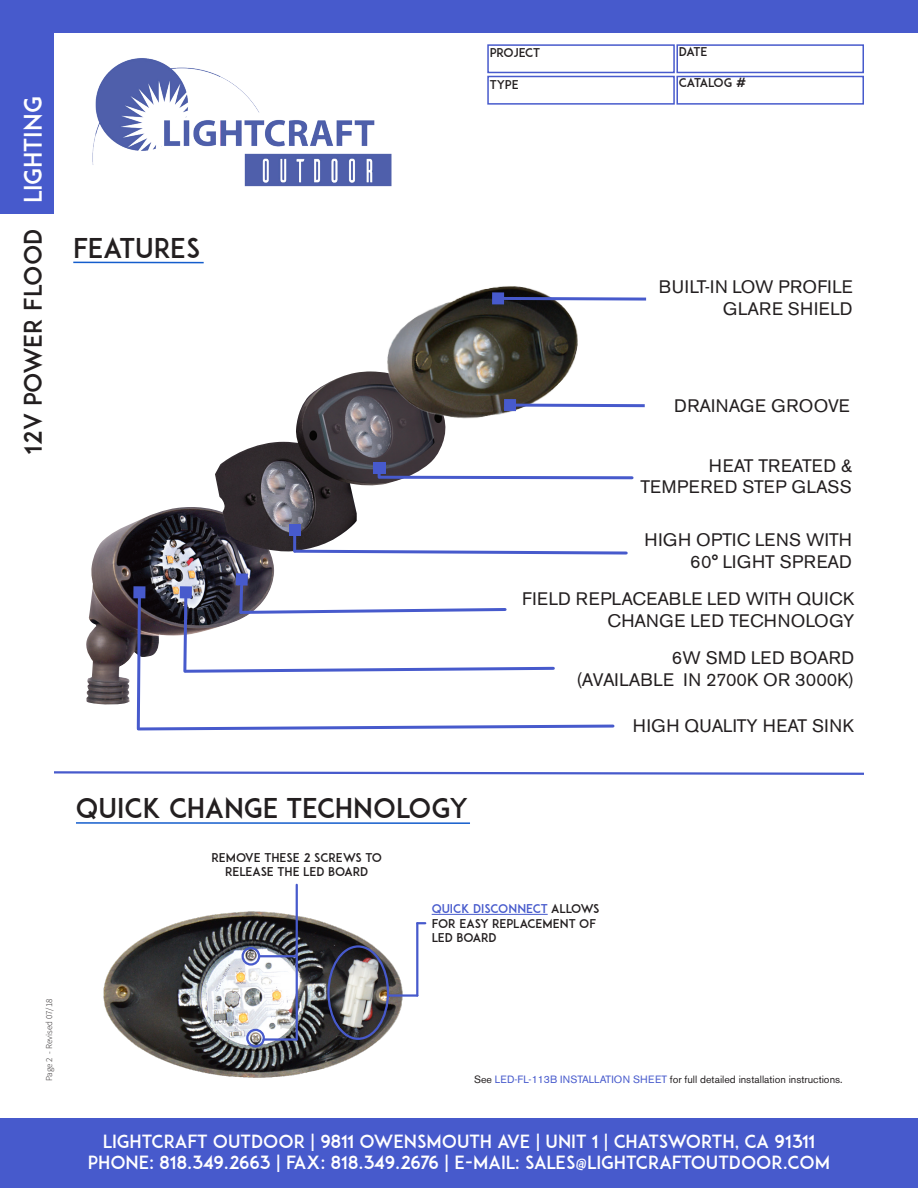
<style>
.page{position:relative;width:918px;height:1188px;background:#fff}
.page>*{position:absolute;margin:0;border:0;box-sizing:border-box;transform-origin:0 0}
.t1{font:27px "ADAM.CGPRO";color:#231f20}
.t2{font:24px "ADAM.CGPRO";color:#231f20}
.t3{font:24px "ADAM.CGPRO";color:#fff}
.t4{font:18px "Akzidenz Grotesk BE";letter-spacing:.02em;color:#231f20}
.t5{font:18px "ADAM.CGPRO";color:#fff}
.t6{font:18px "Akzidenz Grotesk BE";color:#231f20}
.t7{font:18px "Akzidenz Grotesk BE";letter-spacing:.04em;color:#231f20}
.t8{font:12px/14.4px "ADAM.CGPRO";color:#231f20}
.t9{font:12px "ADAM.CGPRO";letter-spacing:-.025em;color:#231f20}
.t10{font:10.5px "Akzidenz Grotesk BE";color:#231f20}
.t11{font:300 9px "Source Sans Pro";color:#231f20}
.s1{color:#475acc}
</style>
<div class="page">
<div style="left:487px;top:44px;width:188px;height:29px;border:2px solid #475acc"></div>
<div style="left:487px;top:76px;width:188px;height:29px;border:2px solid #475acc"></div>
<div style="left:676px;top:44px;width:188px;height:29px;border:2px solid #475acc"></div>
<div style="left:676px;top:76px;width:188px;height:29px;border:2px solid #475acc"></div>
<div style="left:0;top:1119px;width:918px;height:69px;background:#475acc"></div>
<div style="left:0;top:0;width:918px;height:32px;background:#475acc"></div>
<div style="left:0;top:0;width:54px;height:214px;background:#475acc"></div>
<img style="left:92px;top:58px;width:300px;height:129px">
<img style="left:86px;top:507px;width:189px;height:198px">
<img style="left:215px;top:442px;width:142px;height:113px">
<img style="left:295px;top:371px;width:151px;height:116px">
<img style="left:380px;top:286px;width:198px;height:139px">
<div style="left:236px;top:573px;width:12px;height:13px;background:#475acc"></div>
<svg style="left:504px;top:295px;width:143px;height:7px"></svg>
<div style="left:492px;top:292px;width:12px;height:12px;background:#475acc"></div>
<hr style="left:293px;top:530px;width:3px;height:21px;background:#475acc">
<div style="left:289px;top:524px;width:12px;height:12px;background:#475acc"></div>
<svg style="left:292px;top:548px;width:336px;height:7px"></svg>
<div style="left:133px;top:586px;width:12px;height:12px;background:#475acc"></div>
<svg style="left:135px;top:576px;width:480px;height:155px"></svg>
<svg style="left:516px;top:402px;width:129px;height:7px"></svg>
<div style="left:504px;top:399px;width:12px;height:12px;background:#475acc"></div>
<svg style="left:376px;top:468px;width:258px;height:13px"></svg>
<div style="left:373px;top:462px;width:12px;height:12px;background:#475acc"></div>
<img style="left:103px;top:904px;width:319px;height:174px">
<div style="left:327px;top:945px;width:62px;height:95px;border:2px solid #475acc;border-radius:50%"></div>
<hr style="left:389px;top:994px;width:28px;height:3px;background:#475acc">
<div style="left:246px;top:1029px;width:19px;height:18px;border:2px solid #475acc;border-radius:50%"></div>
<div style="left:242px;top:947px;width:18px;height:19px;border:2px solid #475acc;border-radius:50%"></div>
<hr style="left:264px;top:1038px;width:33px;height:3px;background:#475acc">
<hr style="left:296px;top:885px;width:2px;height:155px;background:#475acc">
<hr style="left:259px;top:955px;width:38px;height:2px;background:#475acc">
<hr style="left:432px;top:914px;width:116px;height:1px;background:#475acc">
<hr style="left:416px;top:923px;width:2px;height:73px;background:#475acc">
<svg style="left:417px;top:922px;width:8px;height:2px"></svg>
<svg style="left:54px;top:771px;width:810px;height:4px"></svg>
<hr style="left:73px;top:262px;width:131px;height:1px;background:#145dcc">
<hr style="left:76px;top:822px;width:394px;height:2px;background:#145dcc">
<p class="t3" style="left:18px;top:203px;width:109px;rotate:-90deg">LIGHTING</p>
<p class="t2" style="left:18px;top:454px;width:226px;rotate:-90deg">12V POWER FLOOD</p>
<p class="t1" style="left:73px;top:232px;width:128px">FEATURES</p>
<p class="t8" style="left:490px;top:46px;width:52px">PROJECT</p>
<p class="t8" style="left:490px;top:78px;width:30px">TYPE</p>
<p class="t8" style="left:679px;top:44px;width:30px">DATE</p>
<p class="t9" style="left:679px;top:75px;width:69px">CATALOG #</p>
<p class="t4" style="left:659px;top:276px;width:196px">BUILT-IN LOW PROFILE</p>
<p class="t7" style="left:723px;top:298px;width:131px">GLARE SHIELD</p>
<p class="t4" style="left:674px;top:395px;width:177px">DRAINAGE GROOVE</p>
<p class="t6" style="left:709px;top:455px;width:144px">HEAT TREATED &amp;</p>
<p class="t4" style="left:640px;top:476px;width:213px">TEMPERED STEP GLASS</p>
<p class="t4" style="left:645px;top:529px;width:209px">HIGH OPTIC LENS WITH</p>
<p class="t4" style="left:690px;top:551px;width:163px">60° LIGHT SPREAD</p>
<p class="t4" style="left:522px;top:588px;width:333px">FIELD REPLACEABLE LED WITH QUICK</p>
<p class="t4" style="left:608px;top:610px;width:248px">CHANGE LED TECHNOLOGY</p>
<p class="t4" style="left:672px;top:647px;width:184px">6W SMD LED BOARD</p>
<p class="t6" style="left:576px;top:669px;width:279px">(AVAILABLE IN 2700K OR 3000K)</p>
<p class="t4" style="left:633px;top:715px;width:223px">HIGH QUALITY HEAT SINK</p>
<p class="t11" style="left:44px;top:1081px;width:84px;rotate:-90deg">Page 2 - Revised 07/18</p>
<p class="t1" style="left:76px;top:792px;width:394px">QUICK CHANGE TECHNOLOGY</p>
<p class="t8" style="left:212px;top:850px;width:172px">REMOVE THESE 2 SCREWS TO</p>
<p class="t8" style="left:225px;top:865px;width:145px">RELEASE THE LED BOARD</p>
<p class="t8" style="left:432px;top:901px;width:169px"><span class="s1">QUICK DISCONNECT</span> ALLOWS<br>FOR EASY REPLACEMENT OF<br>LED BOARD</p>
<p class="t10" style="left:474px;top:1073px;width:370px">See <span class="s1">LED-FL-113B INSTALLATION SHEET</span> for full detailed installation instructions.</p>
<p class="t5" style="left:103px;top:1130px;width:714px">LIGHTCRAFT OUTDOOR | 9811 OWENSMOUTH AVE | UNIT 1 | CHATSWORTH, CA 91311</p>
<p class="t5" style="left:88px;top:1152px;width:744px">PHONE: 818.349.2663 | FAX: 818.349.2676 | E-MAIL: SALES@LIGHTCRAFTOUTDOOR.COM</p>
</div>
